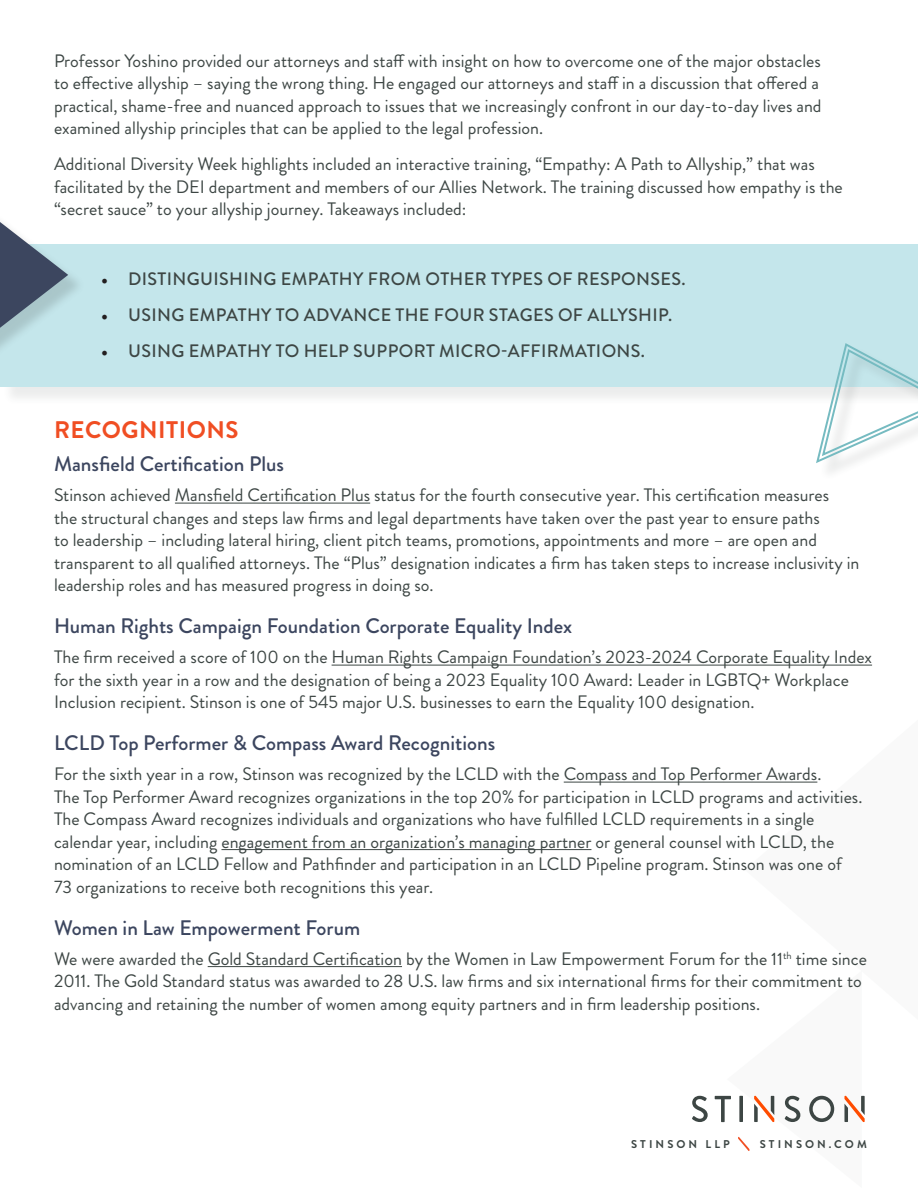
<style>
.page{position:relative;width:918px;height:1188px;background:#fff}
.page>*{position:absolute;margin:0;border:0;box-sizing:border-box;transform-origin:0 0}
.t1{font:700 24px "Brandon Grotesque";letter-spacing:.02em;color:#f04e23}
.t2{font:500 21px "Brandon Grotesque";color:#3c465f}
.t3{font:18px/22.5px "Brandon Grotesque";color:#3d4644}
.t4{font:500 18px "Brandon Grotesque";letter-spacing:.02em;color:#3d4644}
.t5{font:700 11.25px "Brandon Grotesque";letter-spacing:.27em;color:#3d4644}
.s1{font-family:"Minion Pro";font-weight:400;color:#231f20}
</style>
<div class="page">
<svg style="left:692px;top:1096px;width:16px;height:26px"></svg>
<svg style="left:715px;top:1095px;width:150px;height:56px"></svg>
<div style="left:3px;top:247px;width:915px;height:159px;background:#f2f3f3"></div>
<div style="left:0;top:245px;width:918px;height:142px;background:#c4e6eb"></div>
<div style="left:0;top:209px;width:86px;height:153px;background:#3d4644;opacity:.2"></div>
<svg style="left:0;top:222px;width:68px;height:106px"></svg>
<hr style="left:175px;top:503px;width:195px;height:1px;background:#3d4644">
<hr style="left:332px;top:665px;width:540px;height:1px;background:#3d4644">
<hr style="left:564px;top:782px;width:253px;height:1px;background:#3d4644">
<hr style="left:221px;top:849px;width:370px;height:1px;background:#3d4644">
<hr style="left:208px;top:966px;width:194px;height:1px;background:#3d4644">
<svg style="left:815px;top:343px;width:103px;height:122px"></svg>
<p class="t3" style="left:54px;top:49px;width:769px">Professor Yoshino provided our attorneys and staff with insight on how to overcome one of the major obstacles to effective allyship – saying the wrong thing. He engaged our attorneys and staff in a discussion that offered a practical, shame-free and nuanced approach to issues that we increasingly confront in our day-to-day lives and examined allyship principles that can be applied to the legal profession.</p>
<p class="t3" style="left:54px;top:153px;width:790px">Additional Diversity Week highlights included an interactive training, “Empathy: A Path to Allyship,” that was facilitated by the DEI department and members of our Allies Network. The training discussed how empathy is the “secret sauce” to your allyship journey. Takeaways included:</p>
<p class="t4" style="left:101px;top:267px;width:586px"><span class="s1">•</span> DISTINGUISHING EMPATHY FROM OTHER TYPES OF RESPONSES.</p>
<p class="t4" style="left:101px;top:303px;width:572px"><span class="s1">•</span> USING EMPATHY TO ADVANCE THE FOUR STAGES OF ALLYSHIP.</p>
<p class="t4" style="left:101px;top:339px;width:545px"><span class="s1">•</span> USING EMPATHY TO HELP SUPPORT MICRO-AFFIRMATIONS.</p>
<p class="t1" style="left:54px;top:413px;width:186px">RECOGNITIONS</p>
<p class="t2" style="left:54px;top:450px;width:232px">Mansfield Certification Plus</p>
<p class="t3" style="left:54px;top:484px;width:807px">Stinson achieved Mansfield Certification Plus status for the fourth consecutive year. This certification measures<br>the structural changes and steps law firms and legal departments have taken over the past year to ensure paths<br>to leadership – including lateral hiring, client pitch teams, promotions, appointments and more – are open and transparent to all qualified attorneys. The “Plus” designation indicates a firm has taken steps to increase inclusivity in leadership roles and has measured progress in doing so.</p>
<p class="t2" style="left:54px;top:612px;width:520px">Human Rights Campaign Foundation Corporate Equality Index</p>
<p class="t3" style="left:54px;top:646px;width:820px">The firm received a score of 100 on the Human Rights Campaign Foundation’s 2023-2024 Corporate Equality Index for the sixth year in a row and the designation of being a 2023 Equality 100 Award: Leader in LGBTQ+ Workplace<br>Inclusion recipient. Stinson is one of 545 major U.S. businesses to earn the Equality 100 designation.</p>
<p class="t2" style="left:54px;top:729px;width:443px">LCLD Top Performer &amp; Compass Award Recognitions</p>
<p class="t3" style="left:54px;top:763px;width:810px">For the sixth year in a row, Stinson was recognized by the LCLD with the Compass and Top Performer Awards.<br>The Top Performer Award recognizes organizations in the top 20% for participation in LCLD programs and activities.<br>The Compass Award recognizes individuals and organizations who have fulfilled LCLD requirements in a single calendar year, including engagement from an organization’s managing partner or general counsel with LCLD, the nomination of an LCLD Fellow and Pathfinder and participation in an LCLD Pipeline program. Stinson was one of 73 organizations to receive both recognitions this year.</p>
<p class="t2" style="left:54px;top:913px;width:308px">Women in Law Empowerment Forum</p>
<p class="t3" style="left:54px;top:948px;width:815px">We were awarded the Gold Standard Certification by the Women in Law Empowerment Forum for the 11<sup>th</sup> time since<br>2011. The Gold Standard status was awarded to 28 U.S. law firms and six international firms for their commitment to advancing and retaining the number of women among equity partners and in firm leadership positions.</p>
<p class="t5" style="left:631px;top:1136px;width:100px">STINSON LLP</p>
<p class="t5" style="left:760px;top:1136px;width:109px">STINSON.COM</p>
</div>
